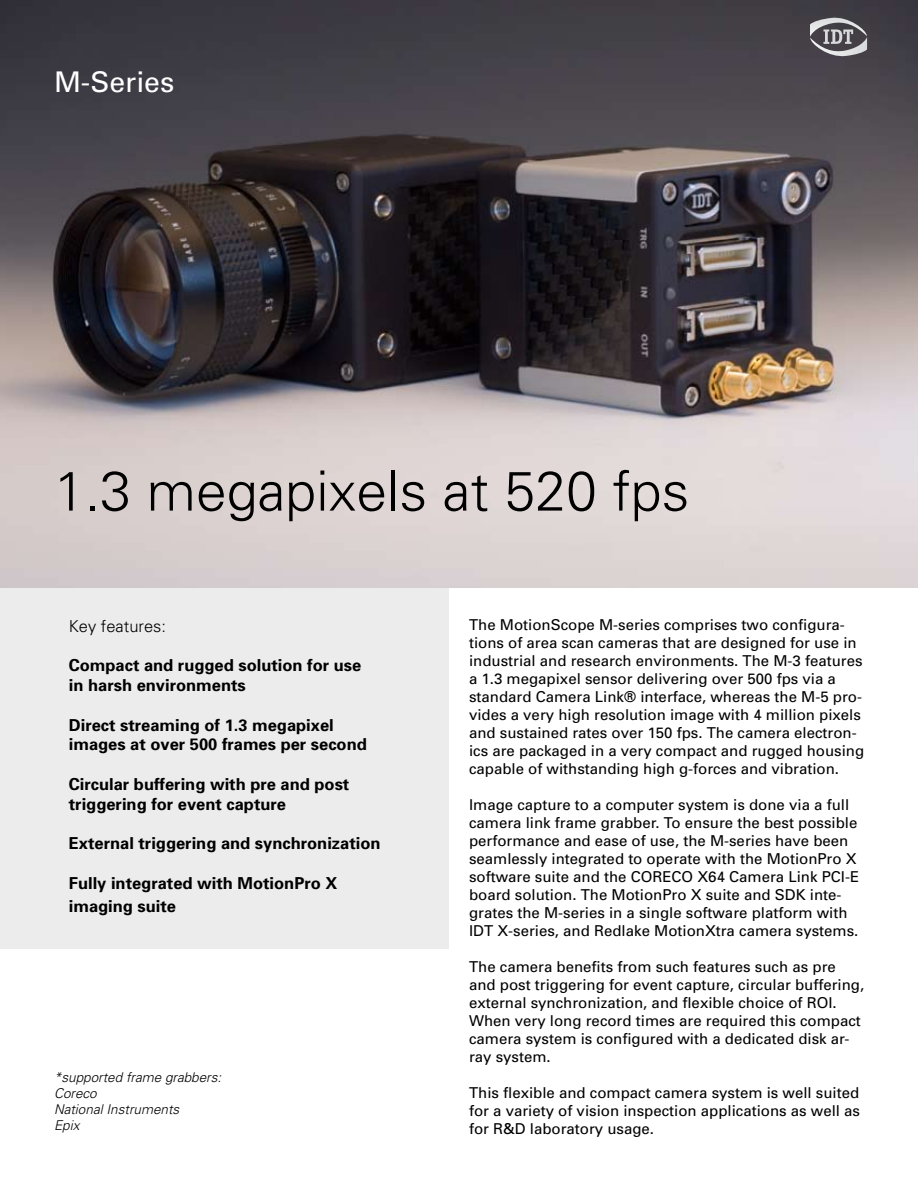
<style>
.page{position:relative;width:918px;height:1188px;background:#fff}
.page>*{position:absolute;margin:0;border:0;box-sizing:border-box;transform-origin:0 0}
.t1{font:300 55.5px "Univers";color:#000}
.t2{font:28.5px "Univers";color:#fff}
.t3{font:700 16.5px/19.8px "Univers";color:#000}
.t4{font:300 16.5px "Univers";color:#000}
.t5{font:15px/18px "Univers";color:#000}
.t6{font:italic 300 13.5px/16.2px "Univers";color:#000}
</style>
<div class="page">
<div style="left:0;top:587px;width:449px;height:362px;background:#ececed"></div>
<img style="left:0;top:0;width:918px;height:587px">
<svg style="left:810px;top:18px;width:57px;height:38px;background:#7e7c80"></svg>
<h2 class="t2" style="left:54px;top:64px;width:122px">M-Series</h2>
<h1 class="t1" style="left:54px;top:457px;width:637px">1.3 megapixels at 520 fps</h1>
<p class="t4" style="left:69px;top:616px;width:99px">Key features:</p>
<p class="t3" style="left:69px;top:655px;width:294px">Compact and rugged solution for use in harsh environments</p>
<p class="t3" style="left:69px;top:714px;width:300px">Direct streaming of 1.3 megapixel images at over 500 frames per second</p>
<p class="t3" style="left:69px;top:774px;width:282px">Circular buffering with pre and post triggering for event capture</p>
<p class="t3" style="left:69px;top:833px;width:313px">External triggering and synchronization</p>
<p class="t3" style="left:69px;top:871px;width:270px;line-height:23.4px">Fully integrated with MotionPro X imaging suite</p>
<p class="t6" style="left:54px;top:1069px;width:169px">*supported frame grabbers:<br>Coreco<br>National Instruments<br>Epix</p>
<p class="t5" style="left:469px;top:616px;width:397px">The MotionScope M-series comprises two configura&shy;tions of area scan cameras that are designed for use in industrial and research environments. The M-3 features a 1.3 megapixel sensor delivering over 500 fps via a standard Camera Link® interface, whereas the M-5 pro&shy;vides a very high resolution image with 4 million pixels and sustained rates over 150 fps. The camera electron&shy;ics are packaged in a very compact and rugged housing capable of withstanding high g-forces and vibration.</p>
<p class="t5" style="left:469px;top:796px;width:392px">Image capture to a computer system is done via a full camera link frame grabber. To ensure the best possible performance and ease of use, the M-series have been seamlessly integrated to operate with the MotionPro X software suite and the CORECO X64 Camera Link PCI-E board solution. The MotionPro X suite and SDK inte&shy;grates the M-series in a single software platform with IDT X-series, and Redlake MotionXtra camera systems.</p>
<p class="t5" style="left:469px;top:958px;width:397px">The camera benefits from such features such as pre and post triggering for event capture, circular buffering, external synchronization, and flexible choice of ROI.<br>When very long record times are required this compact camera system is configured with a dedicated disk ar&shy;ray system.</p>
<p class="t5" style="left:469px;top:1084px;width:392px;text-align:justify">This flexible and compact camera system is well suited for a variety of vision inspection applications as well as for R&amp;D laboratory usage.</p>
</div>
